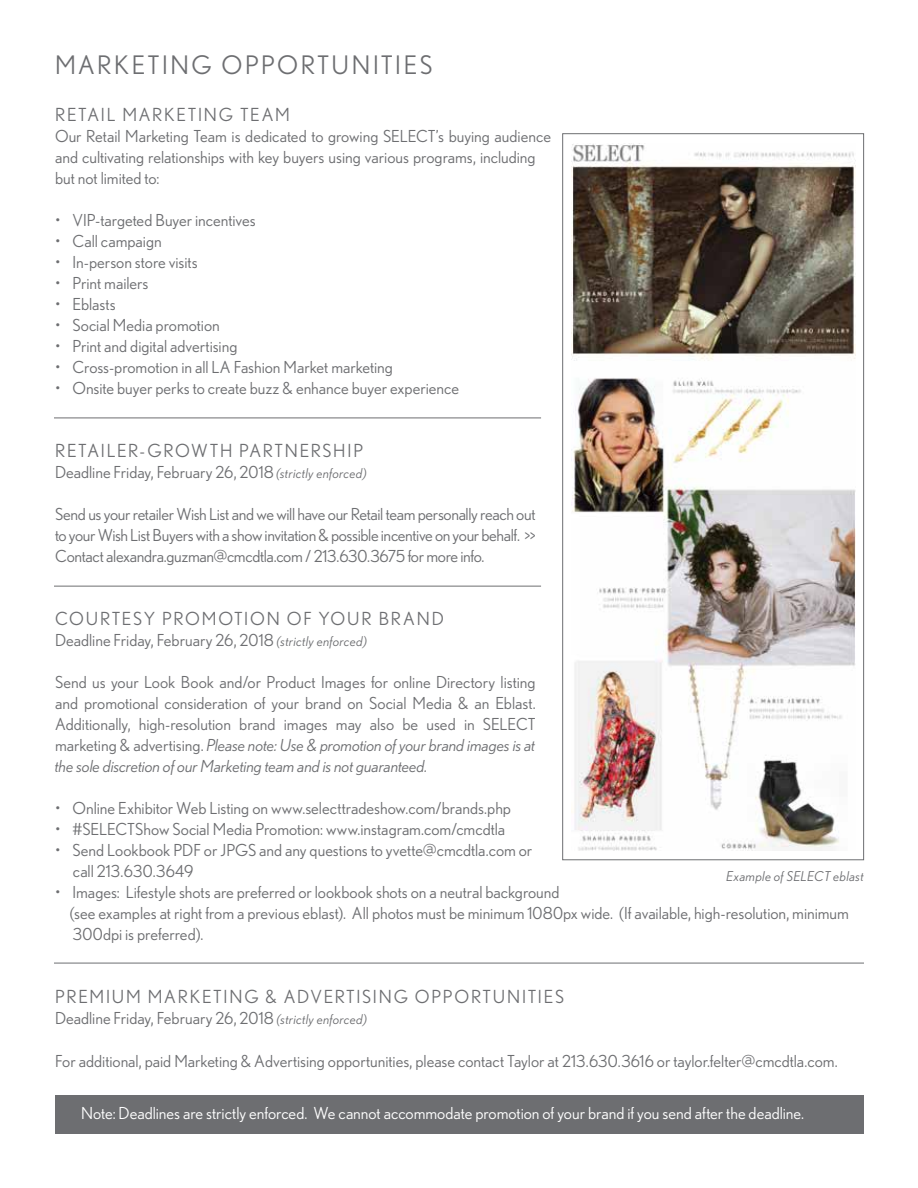
<style>
.page{position:relative;width:918px;height:1188px;background:#fff}
.page>*{position:absolute;margin:0;border:0;box-sizing:border-box;transform-origin:0 0}
.t1{font:25.5px "Nobel";letter-spacing:.09em;color:#6d6e71}
.t2{font:18px "Nobel";letter-spacing:.09em;color:#6d6e71}
.t3{font:16.5px/21px "Nobel";color:#6d6e71}
.t4{font:16.5px "Nobel";color:#fff}
.t5{font:italic 13.5px "Nobel";letter-spacing:.025em;color:#6d6e71}
.s1{font-style:italic;font-size:13.5px}
.s2{font-style:italic}
</style>
<div class="page">
<div style="left:55px;top:1095px;width:808px;height:39px;background:#6d6e71"></div>
<hr style="left:54px;top:418px;width:487px;height:1px;background:#6d6e71">
<hr style="left:54px;top:586px;width:487px;height:1px;background:#6d6e71">
<hr style="left:54px;top:963px;width:810px;height:1px;background:#6d6e71">
<img style="left:571px;top:143px;width:285px;height:707px">
<h1 class="t1" style="left:55px;top:51px;width:379px">MARKETING OPPORTUNITIES</h1>
<p class="t2" style="left:55px;top:104px;width:236px">RETAIL MARKETING TEAM</p>
<p class="t3" style="left:55px;top:125px;width:497px">Our Retail Marketing Team is dedicated to growing SELECT’s buying audience and cultivating relationships with key buyers using various programs, including but not limited to:</p>
<p class="t3" style="left:55px;top:209px;width:202px">• VIP-targeted Buyer incentives</p>
<p class="t3" style="left:55px;top:230px;width:108px">• Call campaign</p>
<p class="t3" style="left:55px;top:251px;width:144px">• In-person store visits</p>
<p class="t3" style="left:55px;top:272px;width:95px">• Print mailers</p>
<p class="t3" style="left:55px;top:293px;width:62px">• Eblasts</p>
<p class="t3" style="left:55px;top:314px;width:166px">• Social Media promotion</p>
<p class="t3" style="left:55px;top:335px;width:184px">• Print and digital advertising</p>
<p class="t3" style="left:55px;top:356px;width:339px">• Cross-promotion in all LA Fashion Market marketing</p>
<p class="t3" style="left:55px;top:377px;width:406px">• Onsite buyer perks to create buzz &amp; enhance buyer experience</p>
<p class="t2" style="left:55px;top:440px;width:310px">RETAILER-GROWTH PARTNERSHIP</p>
<p class="t3" style="left:55px;top:461px;width:313px">Deadline Friday, February 26, 2018 <span class="s1">(strictly enforced)</span></p>
<p class="t3" style="left:55px;top:503px;width:482px;text-align:justify">Send us your retailer Wish List and we will have our Retail team personally reach out to your Wish List Buyers with a show invitation &amp; possible incentive on your behalf. &gt;&gt; Contact alexandra.guzman@cmcdtla.com / 213.630.3675 for more info.</p>
<p class="t2" style="left:55px;top:608px;width:390px">COURTESY PROMOTION OF YOUR BRAND</p>
<p class="t3" style="left:55px;top:629px;width:314px">Deadline Friday, February 26, 2018 <span class="s1">(strictly enforced)</span></p>
<p class="t3" style="left:55px;top:671px;width:482px;text-align:justify">Send us your Look Book and/or Product Images for online Directory listing and promotional consideration of your brand on Social Media &amp; an Eblast.<br>Additionally, high-resolution brand images may also be used in SELECT marketing &amp; advertising. <span class="s2">Please note: Use &amp; promotion of your brand images is at the sole discretion of our Marketing team and is not guaranteed.</span></p>
<p class="t3" style="left:55px;top:797px;width:457px">• Online Exhibitor Web Listing on www.selecttradeshow.com/brands.php</p>
<p class="t3" style="left:55px;top:818px;width:452px">• #SELECTShow Social Media Promotion: www.instagram.com/cmcdtla</p>
<p class="t3" style="left:73px;top:839px;width:461px;text-indent:-18px">• Send Lookbook PDF or JPGS and any questions to yvette@cmcdtla.com or call 213.630.3649</p>
<p class="t3" style="left:70px;top:881px;width:780px;text-indent:-15px">• Images: Lifestyle shots are preferred or lookbook shots on a neutral background<br>(see examples at right from a previous eblast). All photos must be minimum 1080px wide. (If available, high-resolution, minimum<br>300dpi is preferred).</p>
<p class="t5" style="left:727px;top:869px;width:139px">Example of SELECT eblast</p>
<p class="t2" style="left:55px;top:986px;width:511px">PREMIUM MARKETING &amp; ADVERTISING OPPORTUNITIES</p>
<p class="t3" style="left:55px;top:1007px;width:314px">Deadline Friday, February 26, 2018 <span class="s1">(strictly enforced)</span></p>
<p class="t3" style="left:55px;top:1051px;width:784px">For additional, paid Marketing &amp; Advertising opportunities, please contact Taylor at 213.630.3616 or taylor.felter@cmcdtla.com.</p>
<p class="t4" style="left:81px;top:1104px;width:725px">Note: Deadlines are strictly enforced. We cannot accommodate promotion of your brand if you send after the deadline.</p>
</div>
